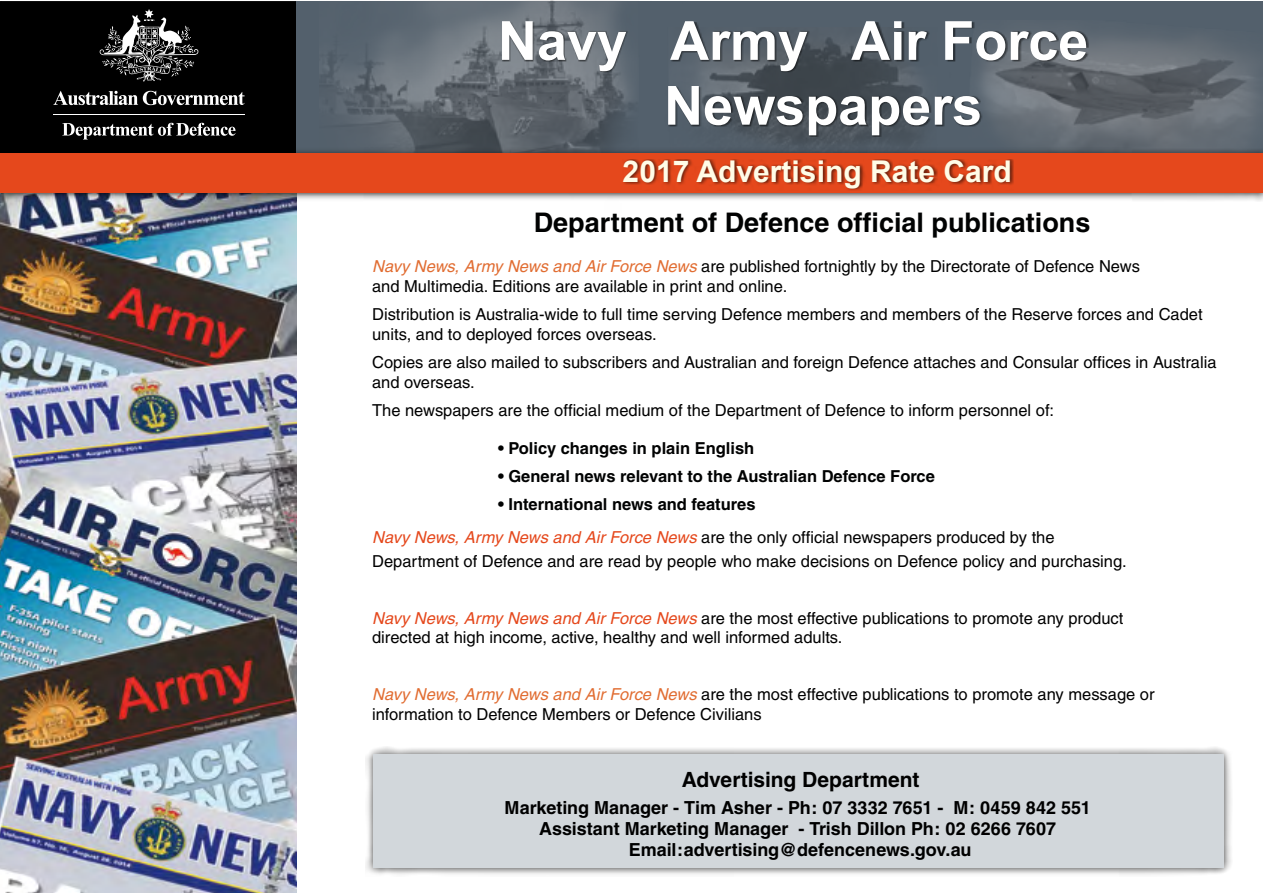
<style>
.page{position:relative;width:1263px;height:893px;background:#fff}
.page>*{position:absolute;margin:0;border:0;box-sizing:border-box;transform-origin:0 0}
.t1{font:700 54px/64.8px "Arial";color:#fff}
.t2{font:700 30px "Arial";color:#fffce7}
.t3{font:700 27px "Helvetica";color:#010202}
.t4{font:700 21px "Helvetica";color:#000}
.t5{font:700 18px/21px "Helvetica";color:#000;text-align:center}
.t6{font:16.5px/19.8px "Helvetica";color:#000}
.t7{font:700 16.5px "Helvetica";color:#010202}
.s1{font-style:italic;color:#e16d32}
.s2{font-weight:700;color:#010202}
.s3{font-style:italic;color:#e5481c}
</style>
<div class="page">
<div style="left:365px;top:746px;width:867px;height:131px;background:#000;opacity:.75"></div>
<div style="left:373px;top:754px;width:851px;height:114px;background:#d2d7db"></div>
<img style="left:0;top:202px;width:297px;height:691px">
<div style="left:1px;top:2px;width:296px;height:152px;background:#000"></div>
<div style="left:0;top:1px;width:297px;height:154px;border:2px solid #000"></div>
<hr style="left:53px;top:114px;width:192px;height:1px;background:#fff">
<svg style="left:53px;top:91px;width:192px;height:14px"></svg>
<svg style="left:62px;top:123px;width:174px;height:17px"></svg>
<svg style="left:100px;top:9px;width:99px;height:72px"></svg>
<div style="left:297px;top:1px;width:966px;height:154px;background:#53606c"></div>
<img style="left:321px;top:0;width:376px;height:148px">
<img style="left:657px;top:137px;width:263px;height:11px">
<img style="left:957px;top:22px;width:306px;height:126px">
<div style="left:0;top:148px;width:1263px;height:54px;background:#000;opacity:.75"></div>
<div style="left:0;top:153px;width:1263px;height:40px;background:#e5481c"></div>
<div style="left:622px;top:159px;width:392px;height:32px;background:#000;opacity:.51"></div>
<div style="left:502px;top:23px;width:587px;height:114px;background:#000;opacity:.49"></div>
<h1 class="t1" style="left:664px;top:10px;width:426px;text-indent:-166px">Navy Army Air Force<br>Newspapers</h1>
<h2 class="t2" style="left:623px;top:152px;width:391px">2017 Advertising Rate Card</h2>
<h3 class="t3" style="left:534px;top:206px;width:558px">Department of Defence official publications</h3>
<p class="t6" style="left:372px;top:256px;width:769px"><span class="s1">Navy News, Army News and Air Force News</span> are published fortnightly by the Directorate of Defence News and Multimedia. Editions are available in print and online.</p>
<p class="t6" style="left:372px;top:305px;width:832px">Distribution is Australia-wide to full time serving Defence members and members of the Reserve forces and Cadet units, and to deployed forces overseas.</p>
<p class="t6" style="left:372px;top:353px;width:846px">Copies are also mailed to subscribers and Australian and foreign Defence attaches and Consular offices in Australia and overseas.</p>
<p class="t6" style="left:372px;top:401px;width:684px">The newspapers are the official medium of the Department of Defence to inform personnel of:</p>
<p class="t7" style="left:498px;top:438px;width:258px">• Policy changes in plain English</p>
<p class="t7" style="left:498px;top:466px;width:438px">• General news relevant to the Australian Defence Force</p>
<p class="t6" style="left:372px;top:488px;width:684px;line-height:32.5px;text-indent:126px"><span class="s2">• International news and features<br></span><span class="s3">Navy News, Army News and Air Force News</span> are the only official newspapers produced by the</p>
<p class="t6" style="left:372px;top:551px;width:756px">Department of Defence and are read by people who make decisions on Defence policy and purchasing.</p>
<p class="t6" style="left:372px;top:608px;width:753px"><span class="s3">Navy News, Army News and Air Force News</span> are the most effective publications to promote any product directed at high income, active, healthy and well informed adults.</p>
<p class="t6" style="left:372px;top:684px;width:784px"><span class="s1">Navy News, Army News and Air Force News</span> are the most effective publications to promote any message or information to Defence Members or Defence Civilians</p>
<p class="t4" style="left:682px;top:767px;width:239px">Advertising Department</p>
<p class="t5" style="left:505px;top:797px;width:588px">Marketing Manager - Tim Asher - Ph: 07 3332 7651 - M: 0459 842 551<br>Assistant Marketing Manager - Trish Dillon Ph: 02 6266 7607<br>Email:advertising@defencenews.gov.au</p>
</div>
